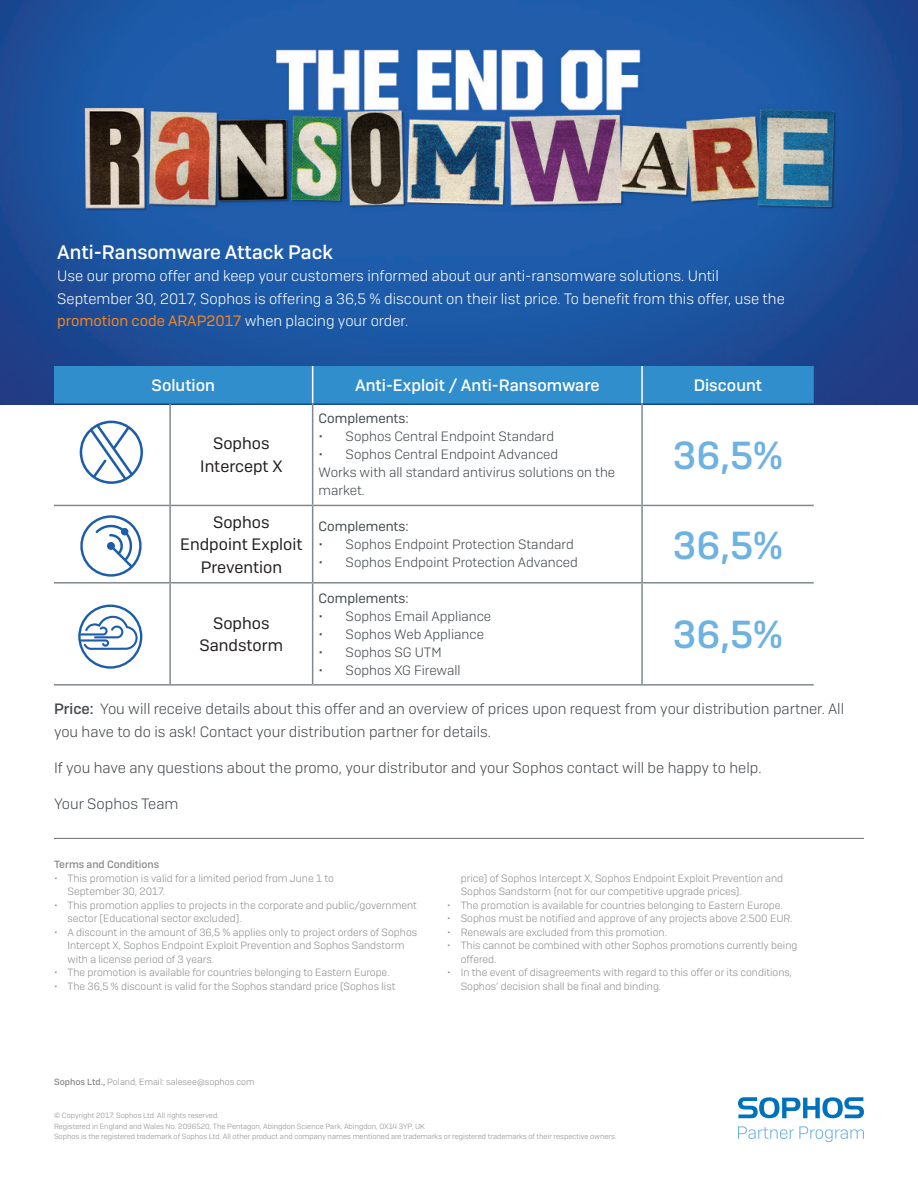
<style>
.page{position:relative;width:918px;height:1188px;background:#fff}
.page>*{position:absolute;margin:0;border:0;box-sizing:border-box;transform-origin:0 0}
.t1{font:500 39px "Sophos Sans";color:#6eb2e2}
.t2{font:500 19.5px "Sophos Sans";color:#fff}
.t3{font:16.5px/22.5px "Sophos Sans";color:#231f20;text-align:center}
.t4{font:500 16.5px "Sophos Sans";color:#fff}
.t5{font:300 15px/22.5px "Sophos Sans";color:#43494d}
.t6{font:300 15px/22.5px "Sophos Sans";color:#fff}
.t7{font:300 13.5px/18px "Sophos Sans";color:#43494d}
.t8{font:13.5px "Sophos Sans";color:#43494d}
.t9{font:300 10.5px/13.5px "Sophos Sans";color:#8a8c8f}
.Copyright{font:500 10.5px "Sophos Sans";color:#8a8c8f}
.Copyright-2{font:300 9px "Sophos Sans";color:#8a8c8f}
.Copyright-3{font:300 7.5px "Sophos Sans";color:#8a8c8f}
.s1{font-weight:400;color:#f5871f}
.s2{font-weight:500}
</style>
<div class="page">
<svg style="left:738px;top:1097px;width:126px;height:21px"></svg>
<svg style="left:738px;top:1126px;width:126px;height:16px"></svg>
<img style="left:0;top:0;width:918px;height:405px">
<div style="left:54px;top:366px;width:760px;height:37px;background:#308ecd"></div>
<hr style="left:312px;top:366px;width:1px;height:37px;background:#fff">
<hr style="left:641px;top:366px;width:2px;height:37px;background:#fff">
<hr style="left:54px;top:684px;width:116px;height:2px;background:#81898e">
<hr style="left:170px;top:684px;width:143px;height:2px;background:#81898e">
<hr style="left:313px;top:684px;width:329px;height:2px;background:#81898e">
<hr style="left:642px;top:684px;width:172px;height:2px;background:#81898e">
<hr style="left:169px;top:403px;width:2px;height:102px;background:#81898e">
<hr style="left:312px;top:403px;width:1px;height:102px;background:#81898e">
<hr style="left:169px;top:506px;width:2px;height:76px;background:#81898e">
<hr style="left:312px;top:506px;width:1px;height:76px;background:#81898e">
<hr style="left:169px;top:584px;width:2px;height:100px;background:#81898e">
<hr style="left:312px;top:584px;width:1px;height:100px;background:#81898e">
<hr style="left:641px;top:403px;width:2px;height:102px;background:#81898e">
<hr style="left:641px;top:506px;width:2px;height:76px;background:#81898e">
<hr style="left:641px;top:584px;width:2px;height:100px;background:#81898e">
<hr style="left:54px;top:505px;width:116px;height:1px;background:#81898e">
<hr style="left:170px;top:505px;width:143px;height:1px;background:#81898e">
<hr style="left:313px;top:505px;width:329px;height:1px;background:#81898e">
<hr style="left:642px;top:505px;width:172px;height:1px;background:#81898e">
<hr style="left:54px;top:582px;width:116px;height:2px;background:#81898e">
<hr style="left:170px;top:582px;width:143px;height:2px;background:#81898e">
<hr style="left:313px;top:582px;width:329px;height:2px;background:#81898e">
<hr style="left:642px;top:582px;width:172px;height:2px;background:#81898e">
<svg style="left:80px;top:421px;width:63px;height:63px"></svg>
<svg style="left:80px;top:515px;width:62px;height:62px"></svg>
<svg style="left:78px;top:605px;width:64px;height:64px"></svg>
<hr style="left:54px;top:838px;width:810px;height:1px;background:#6c6d70">
<p class="t2" style="left:57px;top:240px;width:277px">Anti-Ransomware Attack Pack</p>
<p class="t6" style="left:57px;top:265px;width:729px">Use our promo offer and keep your customers informed about our anti-ransomware solutions. Until<br>September 30, 2017, Sophos is offering a 36,5 % discount on their list price. To benefit from this offer, use the <span class="s1">promotion code ARAP2017</span> when placing your order.</p>
<p class="t4" style="left:152px;top:375px;width:65px">Solution</p>
<p class="t4" style="left:355px;top:375px;width:246px">Anti-Exploit / Anti-Ransomware</p>
<p class="t4" style="left:694px;top:375px;width:70px">Discount</p>
<p class="t3" style="left:200px;top:432px;width:84px">Sophos<br>Intercept X</p>
<p class="t8" style="left:319px;top:411px;width:92px">Complements:</p>
<p class="t7" style="left:319px;top:428px;width:237px">• Sophos Central Endpoint Standard</p>
<p class="t7" style="left:319px;top:446px;width:241px">• Sophos Central Endpoint Advanced</p>
<p class="t7" style="left:319px;top:464px;width:298px">Works with all standard antivirus solutions on the market.</p>
<p class="t3" style="left:180px;top:511px;width:124px">Sophos<br>Endpoint Exploit<br>Prevention</p>
<p class="t8" style="left:319px;top:518px;width:92px">Complements:</p>
<p class="t7" style="left:319px;top:535px;width:257px">• Sophos Endpoint Protection Standard</p>
<p class="t7" style="left:319px;top:553px;width:261px">• Sophos Endpoint Protection Advanced</p>
<p class="t3" style="left:199px;top:612px;width:85px">Sophos<br>Sandstorm</p>
<p class="t8" style="left:319px;top:590px;width:92px">Complements:</p>
<p class="t7" style="left:319px;top:607px;width:174px">• Sophos Email Appliance</p>
<p class="t7" style="left:319px;top:625px;width:167px">• Sophos Web Appliance</p>
<p class="t7" style="left:319px;top:643px;width:125px">• Sophos SG UTM</p>
<p class="t7" style="left:319px;top:661px;width:143px">• Sophos XG Firewall</p>
<p class="t1" style="left:673px;top:432px;width:112px">36,5%</p>
<p class="t1" style="left:673px;top:522px;width:112px">36,5%</p>
<p class="t1" style="left:673px;top:611px;width:112px">36,5%</p>
<p class="t5" style="left:54px;top:697px;width:792px"><span class="s2">Price:</span> You will receive details about this offer and an overview of prices upon request from your distribution partner. All you have to do is ask! Contact your distribution partner for details.</p>
<p class="t5" style="left:54px;top:756px;width:709px">If you have any questions about the promo, your distributor and your Sophos contact will be happy to help.</p>
<p class="t5" style="left:54px;top:792px;width:126px">Your Sophos Team</p>
<p class="Copyright" style="left:54px;top:858px;width:107px">Terms and Conditions</p>
<p class="t9" style="left:68px;top:871px;width:268px;text-indent:-14px">• This promotion is valid for a limited period from June 1 to<br>September 30, 2017.</p>
<p class="t9" style="left:68px;top:898px;width:351px;text-indent:-14px">• This promotion applies to projects in the corporate and public/government sector (Educational sector excluded).</p>
<p class="t9" style="left:68px;top:925px;width:351px;text-indent:-14px">• A discount in the amount of 36,5 % applies only to project orders of Sophos<br>Intercept X, Sophos Endpoint Exploit Prevention and Sophos Sandstorm with a license period of 3 years.</p>
<p class="t9" style="left:54px;top:966px;width:337px">• The promotion is available for countries belonging to Eastern Europe.</p>
<p class="t9" style="left:54px;top:979px;width:343px">• The 36,5 % discount is valid for the Sophos standard price (Sophos list</p>
<p class="t9" style="left:461px;top:871px;width:324px">price) of Sophos Intercept X, Sophos Endpoint Exploit Prevention and<br>Sophos Sandstorm (not for our competitive upgrade prices).</p>
<p class="t9" style="left:447px;top:898px;width:337px">• The promotion is available for countries belonging to Eastern Europe.</p>
<p class="t9" style="left:447px;top:912px;width:347px">• Sophos must be notified and approve of any projects above 2.500 EUR.</p>
<p class="t9" style="left:447px;top:925px;width:221px">• Renewals are excluded from this promotion.</p>
<p class="t9" style="left:461px;top:939px;width:338px;text-indent:-14px">• This cannot be combined with other Sophos promotions currently being offered.</p>
<p class="t9" style="left:461px;top:966px;width:333px;text-indent:-14px">• In the event of disagreements with regard to this offer or its conditions,<br>Sophos’ decision shall be final and binding.</p>
<p class="Copyright-2" style="left:54px;top:1076px;width:202px"><span class="s2">Sophos Ltd.,</span> Poland, Email: salesee@sophos.com</p>
<p class="Copyright-3" style="left:54px;top:1111px;width:166px">© Copyright 2017. Sophos Ltd. All rights reserved.</p>
<p class="Copyright-3" style="left:54px;top:1122px;width:372px">Registered in England and Wales No. 2096520, The Pentagon, Abingdon Science Park, Abingdon, OX14 3YP, UK</p>
<p class="Copyright-3" style="left:54px;top:1132px;width:564px">Sophos is the registered trademark of Sophos Ltd. All other product and company names mentioned are trademarks or registered trademarks of their respective owners.</p>
</div>
